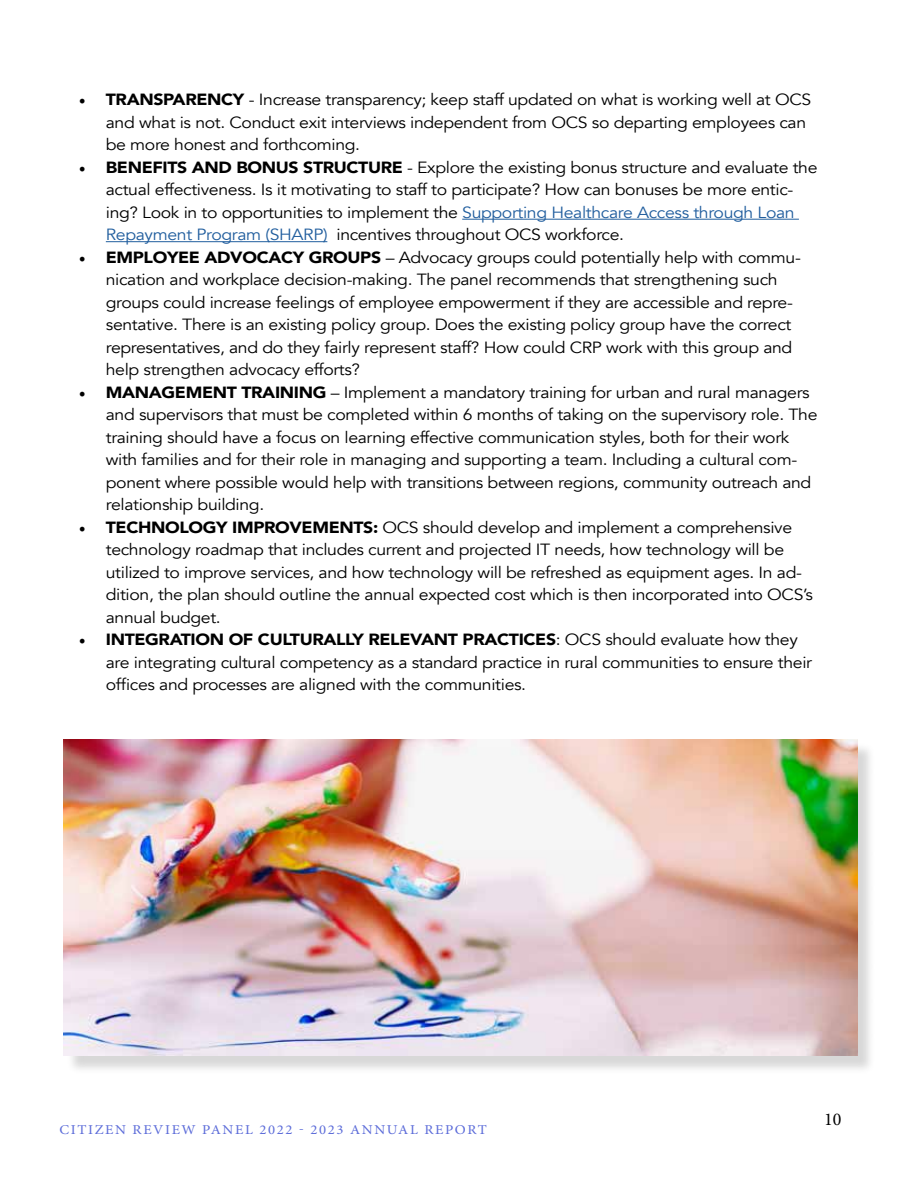
<style>
.page{position:relative;width:918px;height:1188px;background:#fff}
.page>*{position:absolute;margin:0;border:0;box-sizing:border-box;transform-origin:0 0}
.t1{font:18px "Minion Pro";color:#000}
.t2{font:16.2px/22.5px "Avenir";letter-spacing:-.02em;color:#000;scale:1.09 1}
.t3{font:13.5px "Minion Pro";letter-spacing:.11em;color:#5c6cd9;scale:1.09 1}
.s1{font-family:"Minion Pro";font-size:18px}
.s2{font-weight:900}
.s3{color:#215e9e}
</style>
<div class="page">
<hr style="left:462px;top:219px;width:337px;height:1px;background:#215e9e">
<hr style="left:106px;top:241px;width:221px;height:1px;background:#215e9e">
<div style="left:66px;top:742px;width:810px;height:333px;background:#000;opacity:.16"></div>
<img style="left:64px;top:740px;width:793px;height:316px">
<p class="t2" style="left:106px;top:89px;width:649px;text-indent:-27px"><span class="s1">•</span> <span class="s2">TRANSPARENCY</span> - Increase transparency; keep staff updated on what is working well at OCS and what is not. Conduct exit interviews independent from OCS so departing employees can be more honest and forthcoming.</p>
<p class="t2" style="left:106px;top:156px;width:654px;text-indent:-27px"><span class="s1">•</span> <span class="s2">BENEFITS AND BONUS STRUCTURE</span> - Explore the existing bonus structure and evaluate the actual effectiveness. Is it motivating to staff to participate? How can bonuses be more entic&shy;ing? Look in to opportunities to implement the <span class="s3">Supporting Healthcare Access through Loan Repayment Program (SHARP)</span> incentives throughout OCS workforce.</p>
<p class="t2" style="left:106px;top:246px;width:639px;text-indent:-27px"><span class="s1">•</span> <span class="s2">EMPLOYEE ADVOCACY GROUPS</span> – Advocacy groups could potentially help with commu&shy;nication and workplace decision-making. The panel recommends that strengthening such groups could increase feelings of employee empowerment if they are accessible and repre&shy;sentative. There is an existing policy group. Does the existing policy group have the correct representatives, and do they fairly represent staff? How could CRP work with this group and help strengthen advocacy efforts?</p>
<p class="t2" style="left:106px;top:381px;width:654px;text-indent:-27px"><span class="s1">•</span> <span class="s2">MANAGEMENT TRAINING</span> – Implement a mandatory training for urban and rural managers and supervisors that must be completed within 6 months of taking on the supervisory role. The training should have a focus on learning effective communication styles, both for their work with families and for their role in managing and supporting a team. Including a cultural com&shy;ponent where possible would help with transitions between regions, community outreach and relationship building.</p>
<p class="t2" style="left:106px;top:516px;width:650px;text-indent:-27px"><span class="s1">•</span> <span class="s2">TECHNOLOGY IMPROVEMENTS:</span> OCS should develop and implement a comprehensive technology roadmap that includes current and projected IT needs, how technology will be utilized to improve services, and how technology will be refreshed as equipment ages. In ad&shy;dition, the plan should outline the annual expected cost which is then incorporated into OCS’s annual budget.</p>
<p class="t2" style="left:106px;top:629px;width:649px;text-indent:-27px"><span class="s1">•</span> <span class="s2">INTEGRATION OF CULTURALLY RELEVANT PRACTICES</span>: OCS should evaluate how they are integrating cultural competency as a standard practice in rural communities to ensure their offices and processes are aligned with the communities.</p>
<p class="t3" style="left:59px;top:1121px;width:394px">CITIZEN REVIEW PANEL 2022 - 2023 ANNUAL REPORT</p>
<p class="t1" style="left:824px;top:1108px;width:19px">10</p>
</div>
